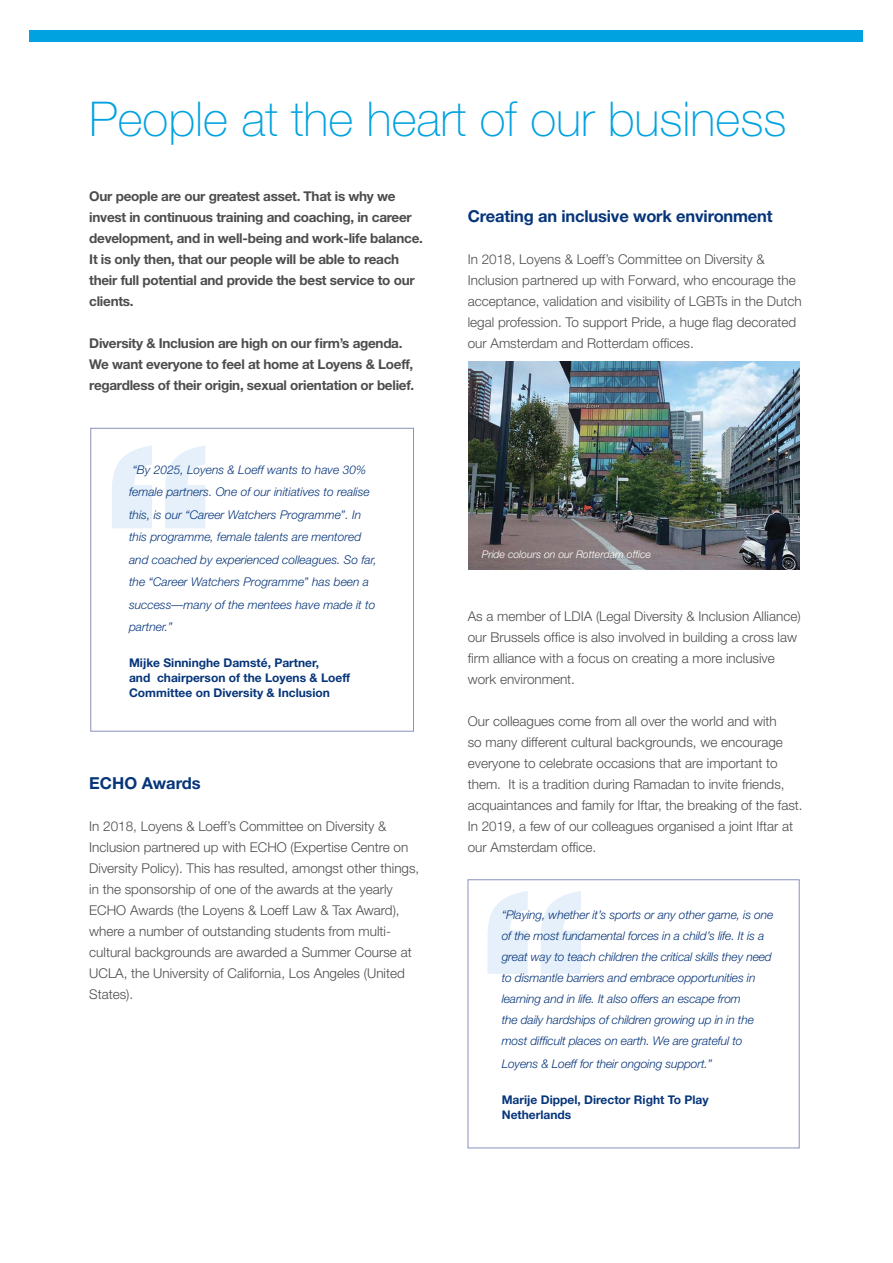
<style>
.page{position:relative;width:893px;height:1263px;background:#fff}
.page>*{position:absolute;margin:0;border:0;box-sizing:border-box;transform-origin:0 0}
.t1{font:100 48px "Helvetica Neue";color:#00a2e0}
.Platte_tekst_light{font:700 16.5px "Helvetica Neue";letter-spacing:-.01em;color:#06357a}
.Platte_tekst_light-2{font:300 13.5px/21px "Helvetica Neue";color:#4d4d4f}
.Platte_tekst_light-3{font:700 13.5px/21px "Helvetica Neue";letter-spacing:-.02em;color:#4d4d4f}
.Platte_tekst_light-4{font:italic 300 12px/22.5px "Helvetica Neue";letter-spacing:-.01em;color:#06357a}
.Platte_tekst_light-5{font:700 12px/15px "Helvetica Neue";color:#06357a}
.Platte_tekst_light-6{font:italic 300 10.5px "Helvetica Neue";color:#fff}
</style>
<div class="page">
<div style="left:91px;top:428px;width:323px;height:303px;border:1px solid #8a91bc"></div>
<div style="left:30px;top:30px;width:833px;height:11px;background:#00a2e0"></div>
<svg style="left:112px;top:445px;width:93px;height:83px"></svg>
<div style="left:468px;top:879px;width:331px;height:269px;border:1px solid #8a91bc"></div>
<svg style="left:487px;top:891px;width:94px;height:83px"></svg>
<img style="left:468px;top:361px;width:332px;height:209px">
<p class="t1" style="left:89px;top:92px;width:699px">People at the heart of our business</p>
<p class="Platte_tekst_light-3" style="left:89px;top:185px;width:335px">Our people are our greatest asset. That is why we invest in continuous training and coaching, in career development, and in well-being and work-life balance.<br>It is only then, that our people will be able to reach their full potential and provide the best service to our clients.</p>
<p class="Platte_tekst_light-3" style="left:89px;top:332px;width:327px">Diversity &amp; Inclusion are high on our firm’s agenda.<br>We want everyone to feel at home at Loyens &amp; Loeff, regardless of their origin, sexual orientation or belief.</p>
<p class="Platte_tekst_light-4" style="left:129px;top:458px;width:249px">“By 2025, Loyens &amp; Loeff wants to have 30% female partners. One of our initiatives to realise this, is our “Career Watchers Programme”. In this programme, female talents are mentored and coached by experienced colleagues. So far, the “Career Watchers Programme” has been a success—many of the mentees have made it to partner.”</p>
<p class="Platte_tekst_light-5" style="left:129px;top:655px;width:191px">Mijke Sinninghe Damsté, Partner,</p>
<p class="Platte_tekst_light-5" style="left:129px;top:670px;width:223px">and chairperson of the Loyens &amp; Loeff<br>Committee on Diversity &amp; Inclusion</p>
<p class="Platte_tekst_light" style="left:89px;top:773px;width:113px">ECHO Awards</p>
<p class="Platte_tekst_light-2" style="left:89px;top:815px;width:332px">In 2018, Loyens &amp; Loeff’s Committee on Diversity &amp; Inclusion partnered up with ECHO (Expertise Centre on Diversity Policy). This has resulted, amongst other things, in the sponsorship of one of the awards at the yearly ECHO Awards (the Loyens &amp; Loeff Law &amp; Tax Award), where a number of outstanding students from multi&shy;cultural backgrounds are awarded a Summer Course at UCLA, the University of California, Los Angeles (United States).</p>
<p class="Platte_tekst_light" style="left:468px;top:206px;width:306px">Creating an inclusive work environment</p>
<p class="Platte_tekst_light-2" style="left:468px;top:248px;width:335px">In 2018, Loyens &amp; Loeff’s Committee on Diversity &amp; Inclusion partnered up with Forward, who encourage the acceptance, validation and visibility of LGBTs in the Dutch legal profession. To support Pride, a huge flag decorated our Amsterdam and Rotterdam offices.</p>
<p class="Platte_tekst_light-6" style="left:482px;top:548px;width:171px">Pride colours on our Rotterdam office</p>
<p class="Platte_tekst_light-2" style="left:468px;top:605px;width:334px">As a member of LDIA (Legal Diversity &amp; Inclusion Alliance) our Brussels office is also involved in building a cross law firm alliance with a focus on creating a more inclusive work environment.</p>
<p class="Platte_tekst_light-2" style="left:468px;top:710px;width:336px">Our colleagues come from all over the world and with<br>so many different cultural backgrounds, we encourage everyone to celebrate occasions that are important to them. It is a tradition during Ramadan to invite friends, acquaintances and family for Iftar, the breaking of the fast.<br>In 2019, a few of our colleagues organised a joint Iftar at our Amsterdam office.</p>
<p class="Platte_tekst_light-4" style="left:502px;top:904px;width:273px;line-height:21px">“Playing, whether it’s sports or any other game, is one of the most fundamental forces in a child’s life. It is a great way to teach children the critical skills they need to dismantle barriers and embrace opportunities in learning and in life. It also offers an escape from<br>the daily hardships of children growing up in in the most difficult places on earth. We are grateful to</p>
<p class="Platte_tekst_light-4" style="left:502px;top:1052px;width:212px">Loyens &amp; Loeff for their ongoing support.”</p>
<p class="Platte_tekst_light-5" style="left:502px;top:1092px;width:208px">Marije Dippel, Director Right To Play<br>Netherlands</p>
</div>
